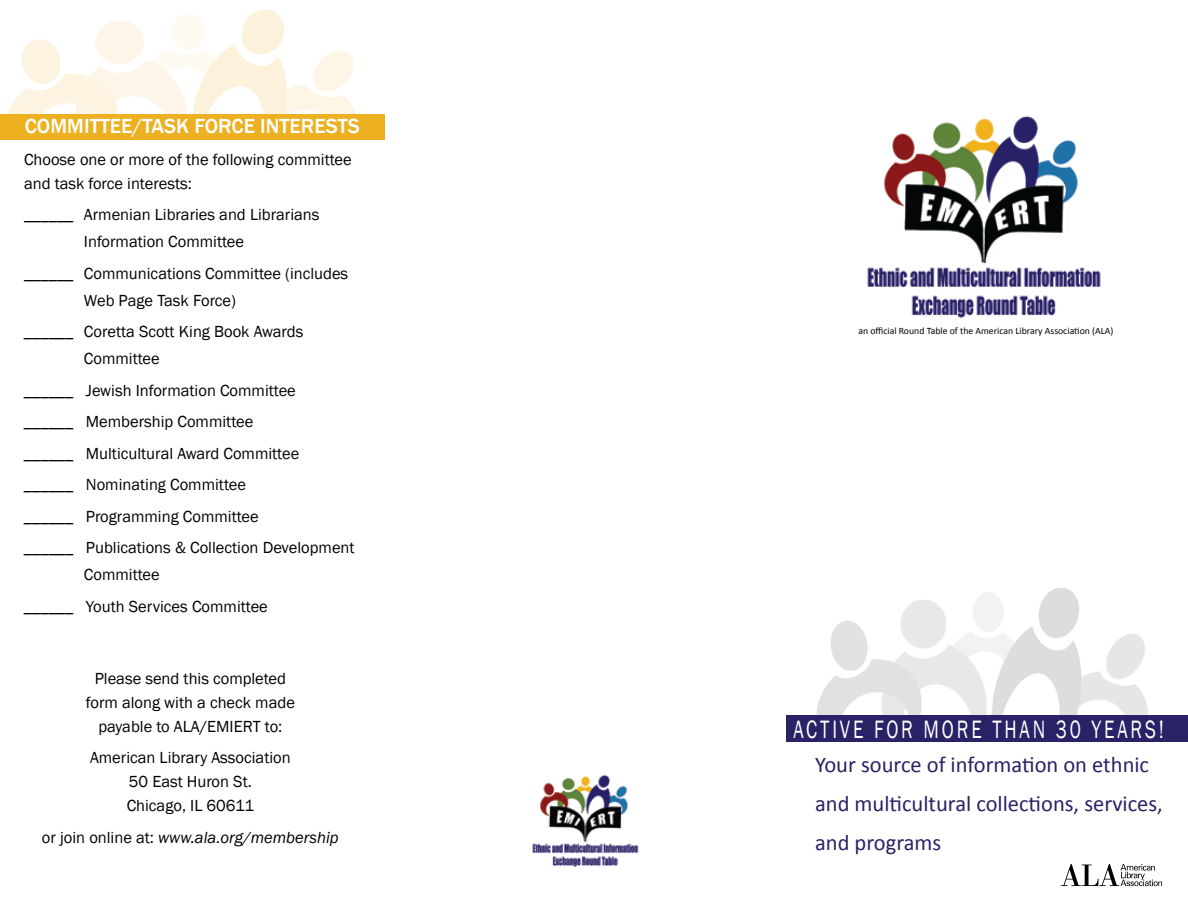
<style>
.page{position:relative;width:1188px;height:918px;background:#fff}
.page>*{position:absolute;margin:0;border:0;box-sizing:border-box;transform-origin:0 0}
.t1{font:25.8px "Franklin Gothic";letter-spacing:.15em;color:#fff;scale:.74 1}
.t2{font:22.5px/39px "Calibri";color:#292266}
.t3{font:500 21px "Franklin Gothic";color:#fff}
.t4{font:16.5px/31.5px "Franklin Gothic";color:#000}
.t5{font:italic 16.5px "Franklin Gothic";color:#000}
.t6{font:9.75px "Calibri";color:#000}
.s1{font-style:normal}
</style>
<div class="page">
<img style="left:867px;top:116px;width:234px;height:203px">
<img style="left:532px;top:774px;width:107px;height:94px">
<img style="left:792px;top:588px;width:382px;height:128px">
<div style="left:786px;top:716px;width:402px;height:26px;background:#292266"></div>
<img style="left:8px;top:9px;width:348px;height:105px">
<div style="left:0;top:114px;width:385px;height:26px;background:#edb020"></div>
<svg style="left:1061px;top:864px;width:101px;height:22px"></svg>
<p class="t3" style="left:25px;top:113px;width:337px">COMMITTEE/TASK FORCE INTERESTS</p>
<p class="t4" style="left:24px;top:147px;width:329px;line-height:24px">Choose one or more of the following committee and task force interests:</p>
<p class="t4" style="left:24px;top:201px;width:297px;line-height:27px">______ Armenian Libraries and Librarians<br>I</p>
<p class="t4" style="left:24px;top:226px;width:326px;text-indent:64px">nformation Committee<br>______ Communications Committee (includes</p>
<p class="t4" style="left:24px;top:285px;width:281px;text-align:center">Web Page Task Force)<br>______ Coretta Scott King Book Awards</p>
<p class="t4" style="left:24px;top:343px;width:36px">C</p>
<p class="t4" style="left:24px;top:343px;width:332px;text-indent:70px">ommittee<br>______ Jewish I nformation Committee<br>______ M embership Committee<br>______ M ulticultural Award Committee<br>______ N ominating Committee<br>______ Programming Committee<br>______ Publications &amp; Collection Development</p>
<p class="t4" style="left:24px;top:559px;width:36px">C</p>
<p class="t4" style="left:24px;top:559px;width:245px;text-indent:70px">ommittee<br>______ Youth Services Committee</p>
<p class="t4" style="left:95px;top:663px;width:193px">Please send this completed</p>
<p class="t4" style="left:86px;top:687px;width:211px">form along with a check made</p>
<p class="t4" style="left:98px;top:711px;width:119px">payable to ALA/EMIERT</p>
<p class="t4" style="left:90px;top:711px;width:202px;text-indent:175px">to:<br>American Library Association</p>
<p class="t4" style="left:127px;top:770px;width:129px;line-height:24px">50 East H uron St.<br>Chicago, I L 60611</p>
<p class="t5" style="left:42px;top:827px;width:298px"><span class="s1">or join online at:</span> www.ala.org/membership</p>
<p class="t6" style="left:858px;top:325px;width:257px">an official Round Table of the American Library Association (ALA)</p>
<h1 class="t1" style="left:794px;top:714px;width:502px">Active for more than 30 years!</h1>
<h2 class="t2" style="left:815px;top:745px;width:349px">Your source of information on ethnic and multicultural collections, services, and programs</h2>
</div>
